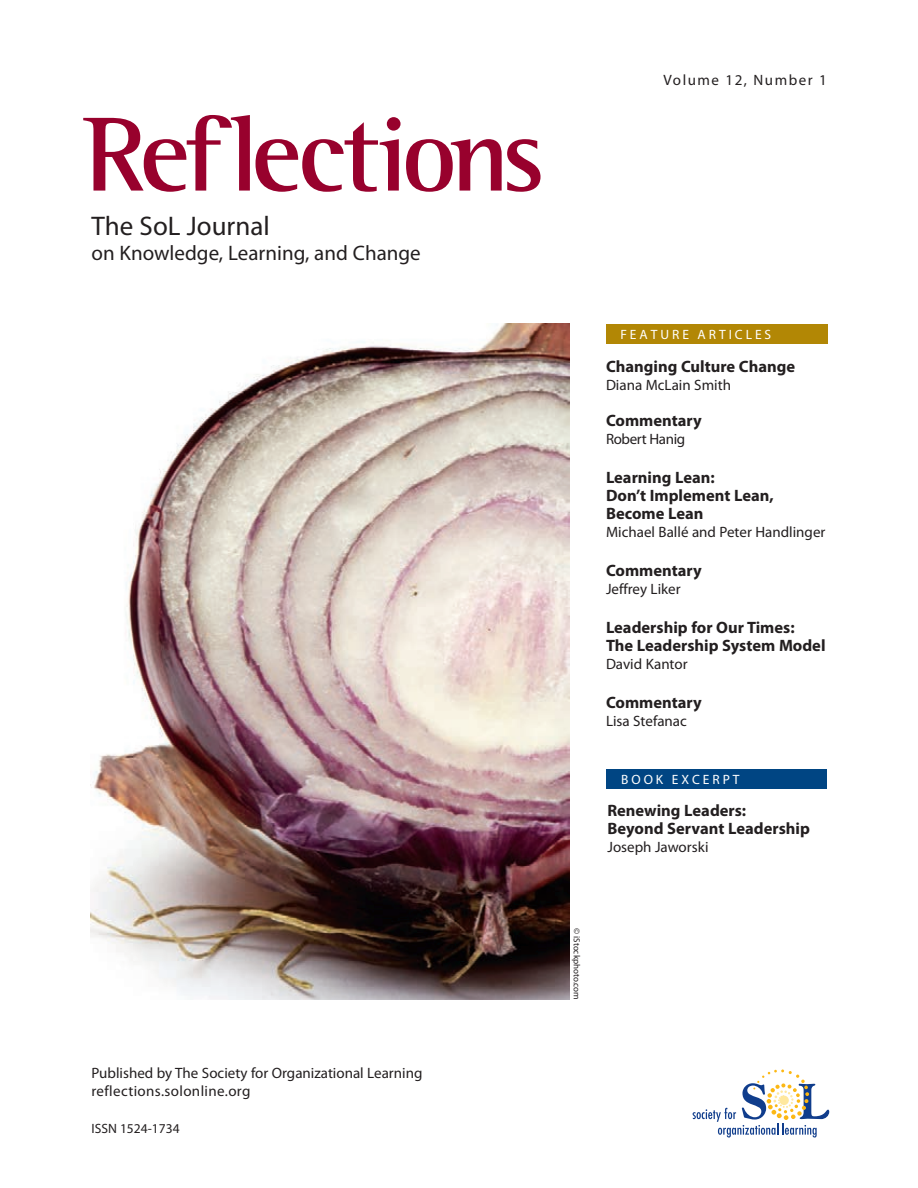
<style>
.page{position:relative;width:918px;height:1188px;background:#fff}
.page>*{position:absolute;margin:0;border:0;box-sizing:border-box;transform-origin:0 0}
.t1{font:700 108px "Rotis Semi Serif";letter-spacing:-.055em;color:#98012d}
.t2{font:27px "Myriad Pro";color:#231f20}
.t3{font:21px "Myriad Pro";color:#231f20}
.t4{font:700 16.5px/18px "Myriad Pro";color:#231f20}
.t5{font:15px/18px "Myriad Pro";color:#231f20}
.t6{font:15px "Myriad Pro";letter-spacing:.1em;color:#231f20}
.t7{font:15px "Myriad Pro";letter-spacing:-.025em;color:#231f20}
.t8{font:13.5px "Myriad Pro";letter-spacing:.22em;color:#fff}
.t9{font:13.5px "Myriad Pro";color:#231f20}
.t10{font:9px "Myriad Pro";color:#231f20}
</style>
<div class="page">
<img style="left:90px;top:324px;width:480px;height:676px">
<div style="left:606px;top:324px;width:222px;height:20px;background:#b28705"></div>
<svg style="left:693px;top:1069px;width:136px;height:69px"></svg>
<div style="left:607px;top:769px;width:220px;height:20px;background:#004583"></div>
<h1 class="t1" style="left:84px;top:90px;width:463px">Reflections</h1>
<h2 class="t2" style="left:92px;top:211px;width:180px">The SoL Journal</h2>
<p class="t3" style="left:92px;top:242px;width:331px">on Knowledge, Learning, and Change</p>
<p class="t5" style="left:91px;top:1064px;width:332px">Published by The Society for Organizational Learning reflections.solonline.org</p>
<p class="t9" style="left:92px;top:1121px;width:90px">ISSN 1524-1734</p>
<p class="t6" style="left:664px;top:72px;width:165px">Volume 12, Number 1</p>
<p class="t8" style="left:620px;top:327px;width:152px">FEATURE ARTICLES</p>
<p class="t4" style="left:606px;top:358px;width:191px">Changing Culture Change</p>
<p class="t5" style="left:606px;top:377px;width:126px">Diana McLain Smith</p>
<p class="t4" style="left:606px;top:412px;width:97px">Commentary</p>
<p class="t7" style="left:606px;top:431px;width:81px">Robert Hanig</p>
<p class="t4" style="left:606px;top:469px;width:169px">Learning Lean:<br>Don’t Implement Lean,<br>Become Lean</p>
<p class="t5" style="left:606px;top:524px;width:221px">Michael Ballé and Peter Handlinger</p>
<p class="t4" style="left:606px;top:562px;width:97px">Commentary</p>
<p class="t5" style="left:606px;top:581px;width:76px">Jeffrey Liker</p>
<p class="t4" style="left:606px;top:619px;width:221px">Leadership for Our Times:<br>The Leadership System Model</p>
<p class="t5" style="left:606px;top:656px;width:83px">David Kantor</p>
<p class="t4" style="left:606px;top:694px;width:97px">Commentary</p>
<p class="t5" style="left:606px;top:713px;width:82px">Lisa Stefanac</p>
<p class="t8" style="left:621px;top:772px;width:120px">BOOK EXCERPT</p>
<p class="t4" style="left:608px;top:802px;width:204px">Renewing Leaders:<br>Beyond Servant Leadership</p>
<p class="t5" style="left:608px;top:838px;width:103px">Joseph Jaworski</p>
<p class="t10" style="left:582px;top:928px;width:73px;rotate:90deg">© iStockphoto.com</p>
</div>
